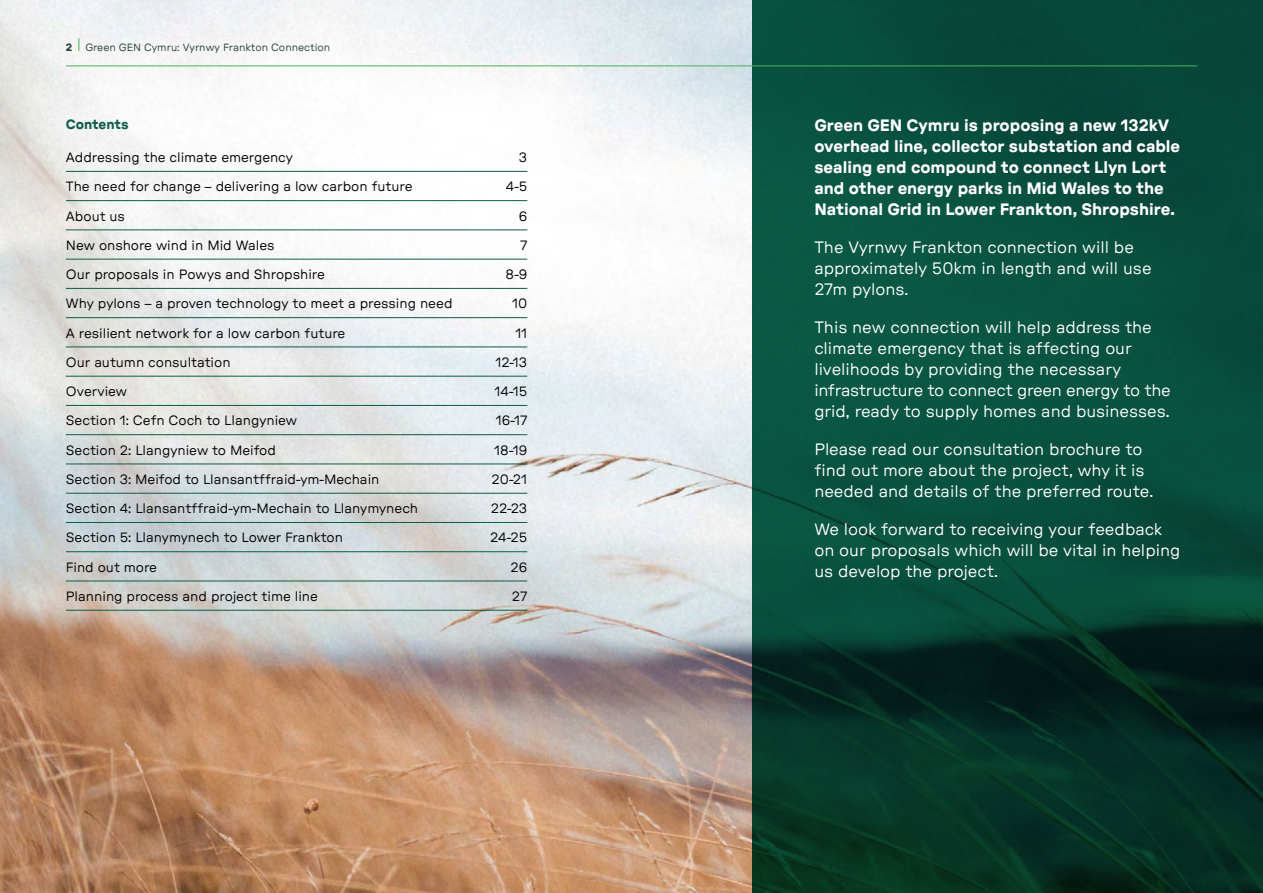
<style>
.page{position:relative;width:1263px;height:893px;background:#fff}
.page>*{position:absolute;margin:0;border:0;box-sizing:border-box;transform-origin:0 0}
.t1{font:16.5px/21px "GT Pressura Extended Text";letter-spacing:-.005em;color:#fff}
.t2{font:700 expanded 16.5px/21px "GT Pressura";color:#fff}
.t3{font:13.5px "GT Pressura Extended Text";color:#000}
.t4{font:700 expanded 13.5px "GT Pressura";color:#0b5d47}
.t5{font:10.5px "GT Pressura Extended Text";color:#253d39}
.s1{font-family:"GT Pressura";font-weight:700;font-stretch:expanded}
</style>
<div class="page">
<img style="left:0;top:0;width:1263px;height:893px">
<hr style="left:66px;top:171px;width:461px;height:1px;background:#0b5d47">
<hr style="left:66px;top:200px;width:461px;height:1px;background:#0b5d47">
<hr style="left:66px;top:230px;width:461px;height:1px;background:#0b5d47">
<hr style="left:66px;top:259px;width:461px;height:1px;background:#0b5d47">
<hr style="left:66px;top:288px;width:461px;height:1px;background:#0b5d47">
<hr style="left:66px;top:317px;width:461px;height:1px;background:#0b5d47">
<hr style="left:66px;top:347px;width:461px;height:1px;background:#0b5d47">
<hr style="left:66px;top:376px;width:461px;height:1px;background:#0b5d47">
<hr style="left:66px;top:405px;width:461px;height:1px;background:#0b5d47">
<hr style="left:66px;top:434px;width:461px;height:1px;background:#0b5d47">
<hr style="left:66px;top:464px;width:461px;height:1px;background:#0b5d47">
<hr style="left:66px;top:493px;width:461px;height:1px;background:#0b5d47">
<hr style="left:66px;top:522px;width:461px;height:1px;background:#0b5d47">
<hr style="left:66px;top:551px;width:461px;height:1px;background:#0b5d47">
<hr style="left:66px;top:581px;width:461px;height:1px;background:#0b5d47">
<hr style="left:66px;top:610px;width:461px;height:1px;background:#0b5d47">
<svg style="left:752px;top:0;width:510px;height:893px;background:#074535"></svg>
<svg style="left:79px;top:38px;width:1px;height:13px"></svg>
<hr style="left:66px;top:66px;width:1131px;height:1px;background:#4db05b">
<p class="t5" style="left:66px;top:41px;width:266px"><span class="s1">2</span> Green GEN Cymru: Vyrnwy Frankton Connection</p>
<p class="t4" style="left:66px;top:116px;width:64px">Contents</p>
<p class="t3" style="left:66px;top:149px;width:229px">Addressing the climate emergency</p>
<p class="t3" style="left:519px;top:149px;width:10px">3</p>
<p class="t3" style="left:66px;top:179px;width:348px">The need for change – delivering a low carbon future</p>
<p class="t3" style="left:506px;top:179px;width:23px">4-5</p>
<p class="t3" style="left:66px;top:208px;width:61px">About us</p>
<p class="t3" style="left:519px;top:208px;width:10px">6</p>
<p class="t3" style="left:66px;top:237px;width:210px">New onshore wind in Mid Wales</p>
<p class="t3" style="left:520px;top:237px;width:9px">7</p>
<p class="t3" style="left:66px;top:267px;width:261px">Our proposals in Powys and Shropshire</p>
<p class="t3" style="left:506px;top:267px;width:23px">8-9</p>
<p class="t3" style="left:66px;top:296px;width:388px">Why pylons – a proven technology to meet a pressing need</p>
<p class="t3" style="left:512px;top:296px;width:17px">10</p>
<p class="t3" style="left:66px;top:325px;width:281px">A resilient network for a low carbon future</p>
<p class="t3" style="left:515px;top:325px;width:13px">11</p>
<p class="t3" style="left:66px;top:354px;width:166px">Our autumn consultation</p>
<p class="t3" style="left:496px;top:354px;width:33px">12-13</p>
<p class="t3" style="left:66px;top:384px;width:63px">Overview</p>
<p class="t3" style="left:494px;top:384px;width:34px">14-15</p>
<p class="t3" style="left:66px;top:413px;width:233px">Section 1: Cefn Coch to Llangyniew</p>
<p class="t3" style="left:496px;top:413px;width:33px">16-17</p>
<p class="t3" style="left:66px;top:442px;width:212px">Section 2: Llangyniew to Meifod</p>
<p class="t3" style="left:494px;top:442px;width:35px">18-19</p>
<p class="t3" style="left:66px;top:471px;width:315px">Section 3: Meifod to Llansantffraid-ym-Mechain</p>
<p class="t3" style="left:491px;top:471px;width:37px">20-21</p>
<p class="t3" style="left:66px;top:501px;width:354px">Section 4: Llansantffraid-ym-Mechain to Llanymynech</p>
<p class="t3" style="left:491px;top:501px;width:38px">22-23</p>
<p class="t3" style="left:66px;top:530px;width:279px">Section 5: Llanymynech to Lower Frankton</p>
<p class="t3" style="left:490px;top:530px;width:39px">24-25</p>
<p class="t3" style="left:66px;top:559px;width:93px">Find out more</p>
<p class="t3" style="left:510px;top:559px;width:18px">26</p>
<p class="t3" style="left:66px;top:588px;width:254px">Planning process and project time line</p>
<p class="t3" style="left:512px;top:588px;width:17px">27</p>
<p class="t2" style="left:814px;top:114px;width:367px">Green GEN Cymru is proposing a new 132kV overhead line, collector substation and cable sealing end compound to connect Llyn Lort and other energy parks in Mid Wales to the National Grid in Lower Frankton, Shropshire.</p>
<p class="t1" style="left:814px;top:236px;width:339px">The Vyrnwy Frankton connection will be approximately 50km in length and will use<br>27m pylons.</p>
<p class="t1" style="left:814px;top:316px;width:358px">This new connection will help address the climate emergency that is affecting our livelihoods by providing the necessary infrastructure to connect green energy to the grid, ready to supply homes and businesses.</p>
<p class="t1" style="left:814px;top:438px;width:340px">Please read our consultation brochure to find out more about the project, why it is needed and details of the preferred route.</p>
<p class="t1" style="left:814px;top:518px;width:367px">We look forward to receiving your feedback on our proposals which will be vital in helping us develop the project.</p>
</div>
